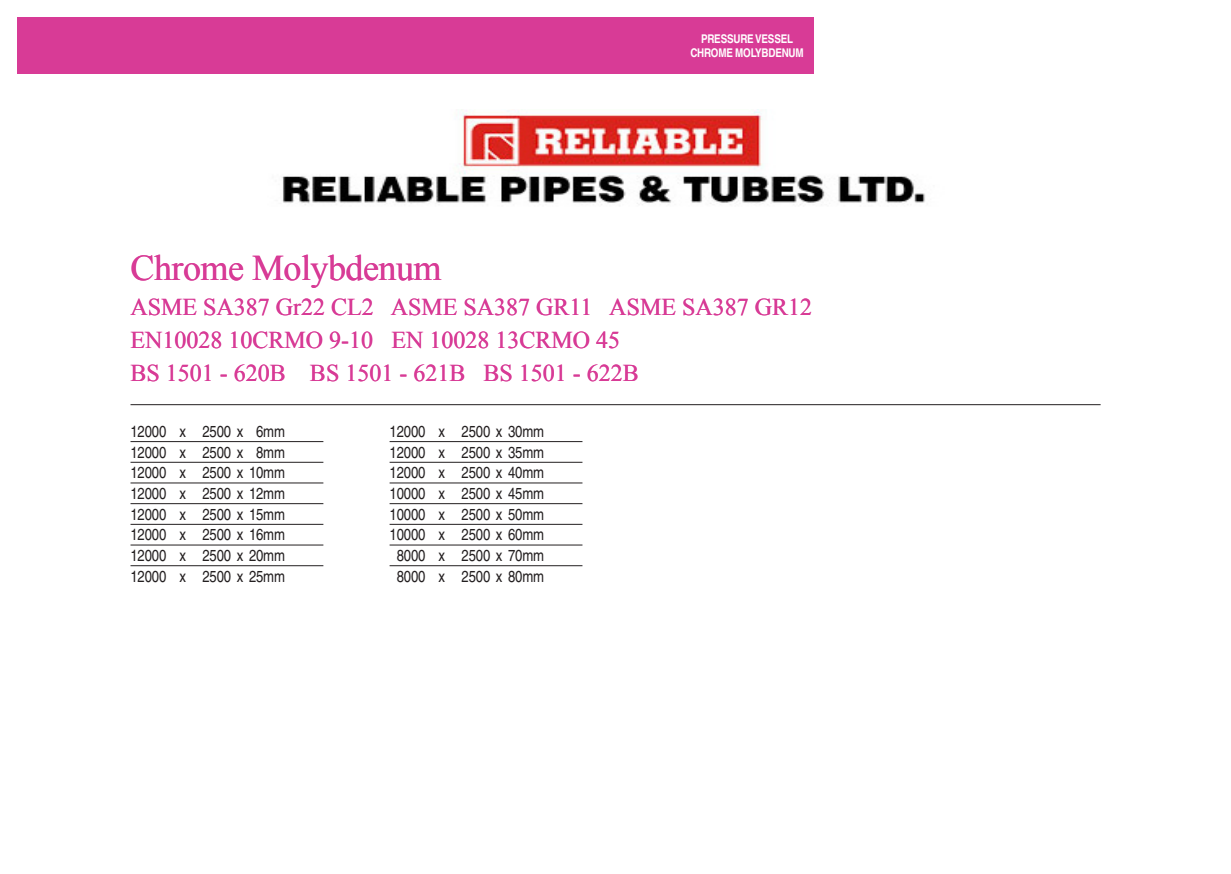
<style>
.page{position:relative;width:1231px;height:874px;background:#fff}
.page>*{position:absolute;margin:0;border:0;box-sizing:border-box;transform-origin:0 0}
.t1{font:36px "Times New Roman";letter-spacing:-.015em;color:#d83b96}
.t2{font:24px "Times New Roman";color:#d83b96}
.t3{font:condensed 16px/20.6px "Helvetica";letter-spacing:-.01em;color:#231f20}
.t4{font:700 condensed 12px/14px "Helvetica";letter-spacing:-.015em;color:#fff;text-align:center}
</style>
<div class="page">
<div style="left:17px;top:17px;width:796px;height:57px;background:#d83b96"></div>
<hr style="left:130px;top:404px;width:970px;height:1px;background:#231f20">
<hr style="left:130px;top:565px;width:193px;height:1px;background:#231f20">
<hr style="left:389px;top:441px;width:193px;height:1px;background:#231f20">
<hr style="left:130px;top:441px;width:193px;height:1px;background:#231f20">
<hr style="left:389px;top:461px;width:193px;height:1px;background:#231f20">
<hr style="left:130px;top:461px;width:193px;height:1px;background:#231f20">
<hr style="left:130px;top:482px;width:193px;height:1px;background:#231f20">
<hr style="left:130px;top:503px;width:193px;height:1px;background:#231f20">
<hr style="left:130px;top:523px;width:193px;height:1px;background:#231f20">
<hr style="left:130px;top:544px;width:193px;height:1px;background:#231f20">
<hr style="left:389px;top:482px;width:193px;height:1px;background:#231f20">
<hr style="left:389px;top:503px;width:193px;height:1px;background:#231f20">
<hr style="left:389px;top:523px;width:193px;height:1px;background:#231f20">
<hr style="left:389px;top:544px;width:193px;height:1px;background:#231f20">
<hr style="left:389px;top:565px;width:193px;height:1px;background:#231f20">
<img style="left:282px;top:110px;width:643px;height:95px">
<p class="t4" style="left:690px;top:31px;width:115px">PRESSUREVESSEL<br>CHROME MOLYBDENUM</p>
<h1 class="t1" style="left:130px;top:243px;width:312px">Chrome Molybdenum</h1>
<h2 class="t2" style="left:130px;top:290px;width:683px">ASME SA387 Gr22 CL2 ASME SA387 GR11 ASME SA387 GR12</h2>
<h2 class="t2" style="left:130px;top:324px;width:491px">EN10028 10CRMO 9-10 EN 10028 13CRMO 45</h2>
<h2 class="t2" style="left:130px;top:357px;width:510px">BS 1501 - 620B BS 1501 - 621B BS 1501 - 622B</h2>
<p class="t3" style="left:130px;top:421px;width:156px">12000 x 2500 x 6mm</p>
<p class="t3" style="left:389px;top:421px;width:156px">12000 x 2500 x 30mm</p>
<p class="t3" style="left:130px;top:441px;width:156px;text-align:justify">12000 x 2500 x 8mm 12000 x 2500 x 10mm 12000 x 2500 x 12mm 12000 x 2500 x 15mm 12000 x 2500 x 16mm 12000 x 2500 x 20mm</p>
<p class="t3" style="left:130px;top:565px;width:156px">12000 x 2500 x 25mm</p>
<p class="t3" style="left:389px;top:441px;width:156px">12000 x 2500 x 35mm<br>12000 x 2500 x 40mm</p>
<p class="t3" style="left:389px;top:482px;width:156px">10000 x 2500 x 45mm</p>
<p class="t3" style="left:389px;top:503px;width:156px">10000 x 2500 x 50mm</p>
<p class="t3" style="left:389px;top:524px;width:156px">10000 x 2500 x 60mm</p>
<p class="t3" style="left:396px;top:544px;width:149px">8000 x 2500 x 70mm<br>8000 x 2500 x 80mm</p>
</div>
